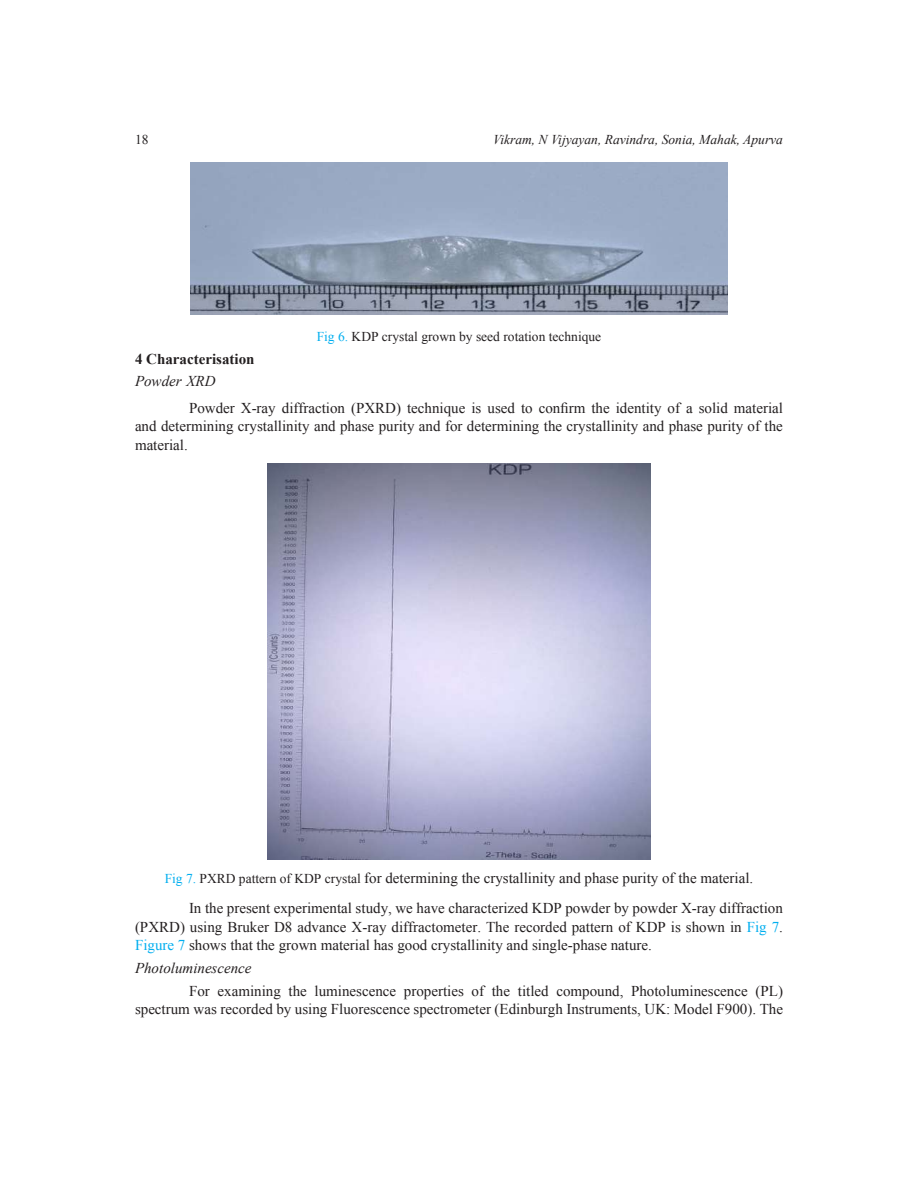
<style>
.page{position:relative;width:918px;height:1188px;background:#fff}
.page>*{position:absolute;margin:0;border:0;box-sizing:border-box;transform-origin:0 0}
.t1{font:15px/18.5px "Times New Roman";color:#231f20}
.t2{font:italic 15px "Times New Roman";color:#231f20}
.t3{font:700 15px "Times New Roman";color:#231f20}
.t4{font:13.5px "Times New Roman";color:#231f20}
.t5{font:italic 13.5px "Times New Roman";color:#231f20}
.s1{color:#00aeef}
.s2{font-size:13.5px;color:#00aeef}
.s3{font-size:13.5px}
</style>
<div class="page">
<img style="left:190px;top:162px;width:538px;height:153px">
<img style="left:267px;top:464px;width:384px;height:396px">
<p class="t4" style="left:135px;top:131px;width:15px">18</p>
<p class="t5" style="left:493px;top:131px;width:291px">Vikram, N Vijyayan, Ravindra, Sonia, Mahak, Apurva</p>
<p class="t4" style="left:317px;top:327px;width:286px"><span class="s1">Fig 6.</span> KDP crystal grown by seed rotation technique</p>
<p class="t3" style="left:135px;top:349px;width:121px">4 Characterisation</p>
<p class="t2" style="left:135px;top:371px;width:82px">Powder XRD</p>
<p class="t1" style="left:135px;top:398px;width:650px;text-align:justify;text-indent:54px">Powder X-ray diffraction (PXRD) technique is used to confirm the identity of a solid material and determining crystallinity and phase purity and for determining the crystallinity and phase purity of the material.</p>
<p class="t1" style="left:189px;top:862px;width:595px;line-height:30.5px;text-indent:-24px"><span class="s2">Fig 7.</span> <span class="s3">PXRD pattern of KDP crystal</span> for determining the crystallinity and phase purity of the material.<br>In the present experimental study, we have characterized KDP powder by powder X-ray diffraction</p>
<p class="t1" style="left:135px;top:917px;width:649px">(PXRD) using Bruker D8 advance X-ray diffractometer. The recorded pattern of KDP is shown in <span class="s1">Fig 7</span>.<br><span class="s1">Figure 7</span> shows that the grown material has good crystallinity and single-phase nature.</p>
<p class="t2" style="left:135px;top:957px;width:118px">Photoluminescence</p>
<p class="t1" style="left:135px;top:981px;width:650px;text-align:right">For examining the luminescence properties of the titled compound, Photoluminescence (PL) spectrum was recorded by using Fluorescence spectrometer (Edinburgh Instruments, UK: Model F900). The</p>
</div>
